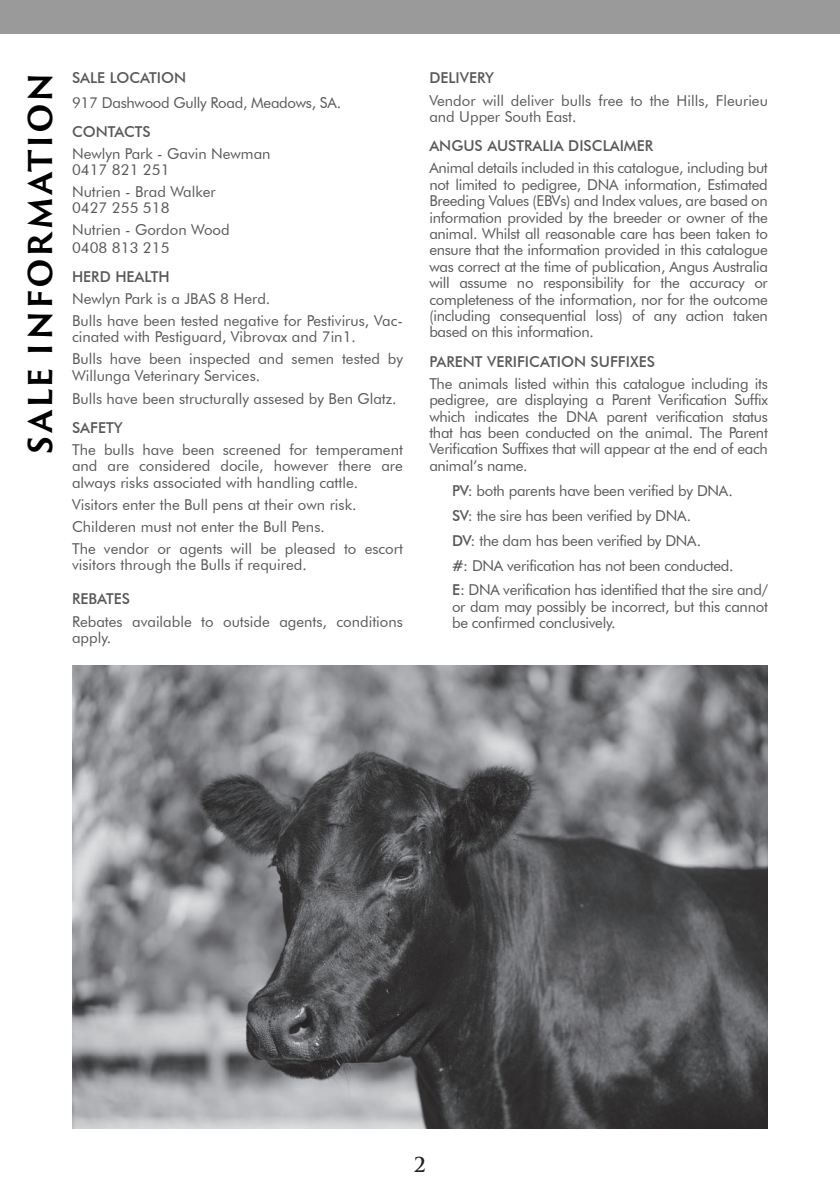
<style>
.page{position:relative;width:840px;height:1191px;background:#fff}
.page>*{position:absolute;margin:0;border:0;box-sizing:border-box;transform-origin:0 0}
.t1{font:700 32px "Trajan Sans Pro";letter-spacing:.055em;color:#000}
.t2{font:600 20px "Trajan Pro 3";color:#231f20}
.t3{font:15px/16.4px "Futura BT";color:#57585a}
.t4{font:15px "Futura BT";letter-spacing:-.02em;color:#57585a}
.t5{font:500 15px "Futura BT";color:#57585a}
.s1{font-weight:500}
</style>
<div class="page">
<div style="left:0;top:0;width:839px;height:34px;background:#9a9a9a"></div>
<img style="left:72px;top:665px;width:695px;height:464px">
<p class="t1" style="left:16px;top:454px;width:384px;rotate:-90deg">SALE INFORMATION</p>
<p class="t5" style="left:72px;top:69px;width:116px">SALE LOCATION</p>
<p class="t4" style="left:72px;top:94px;width:270px">917 Dashwood Gully Road, Meadows, SA.</p>
<p class="t5" style="left:72px;top:123px;width:80px">CONTACTS</p>
<p class="t3" style="left:72px;top:145px;width:200px">Newlyn Park - Gavin Newman</p>
<p class="t3" style="left:72px;top:161px;width:99px">0417 821 251</p>
<p class="t3" style="left:72px;top:183px;width:145px">Nutrien - Brad Walker</p>
<p class="t3" style="left:72px;top:199px;width:99px">0427 255 518</p>
<p class="t3" style="left:72px;top:221px;width:159px">Nutrien - Gordon Wood</p>
<p class="t3" style="left:72px;top:239px;width:99px">0408 813 215</p>
<p class="t5" style="left:72px;top:267px;width:99px">HERD HEALTH</p>
<p class="t3" style="left:72px;top:290px;width:200px">Newlyn Park is a JBAS 8 Herd.</p>
<p class="t3" style="left:72px;top:312px;width:332px">Bulls have been tested negative for Pestivirus, Vac&shy;cinated with Pestiguard, Vibrovax and 7in1.</p>
<p class="t3" style="left:72px;top:351px;width:332px">Bulls have been inspected and semen tested by<br>Willunga Veterinary Services.</p>
<p class="t3" style="left:72px;top:390px;width:326px">Bulls have been structurally assesed by Ben Glatz.</p>
<p class="t5" style="left:72px;top:418px;width:52px">SAFETY</p>
<p class="t3" style="left:72px;top:441px;width:332px;text-align:justify">The bulls have been screened for temperament and are considered docile, however there are always risks associated with handling cattle.</p>
<p class="t3" style="left:72px;top:496px;width:286px">Visitors enter the Bull pens at their own risk.</p>
<p class="t3" style="left:72px;top:518px;width:254px">Childeren must not enter the Bull Pens.</p>
<p class="t3" style="left:72px;top:540px;width:332px">The vendor or agents will be pleased to escort visitors through the Bulls if required.</p>
<p class="t5" style="left:72px;top:590px;width:59px">REBATES</p>
<p class="t3" style="left:72px;top:613px;width:332px">Rebates available to outside agents, conditions apply.</p>
<p class="t5" style="left:429px;top:69px;width:66px">DELIVERY</p>
<p class="t3" style="left:429px;top:92px;width:340px">Vendor will deliver bulls free to the Hills, Fleurieu and Upper South East.</p>
<p class="t5" style="left:429px;top:137px;width:225px">ANGUS AUSTRALIA DISCLAIMER</p>
<p class="t3" style="left:429px;top:160px;width:340px;text-align:justify">Animal details included in this catalogue, including but not limited to pedigree, DNA information, Estimated Breeding Values (EBVs) and Index values, are based on information provided by the breeder or owner of the animal. Whilst all reasonable care has been taken to ensure that the information provided in this catalogue was correct at the time of publication, Angus Australia will assume no responsibility for the accuracy or completeness of the information, nor for the outcome (including consequential loss) of any action taken based on this information.</p>
<p class="t5" style="left:429px;top:352px;width:227px">PARENT VERIFICATION SUFFIXES</p>
<p class="t3" style="left:429px;top:375px;width:340px;text-align:justify">The animals listed within this catalogue including its pedigree, are displaying a Parent Verification Suffix which indicates the DNA parent verification status that has been conducted on the animal. The Parent Verification Suffixes that will appear at the end of each animal’s name.</p>
<p class="t4" style="left:452px;top:481px;width:282px"><span class="s1">PV:</span> both parents have been verified by DNA.</p>
<p class="t4" style="left:452px;top:506px;width:240px"><span class="s1">SV:</span> the sire has been verified by DNA.</p>
<p class="t4" style="left:452px;top:531px;width:250px"><span class="s1">DV:</span> the dam has been verified by DNA.</p>
<p class="t4" style="left:452px;top:556px;width:283px"><span class="s1">#:</span> DNA verification has not been conducted.</p>
<p class="t3" style="left:452px;top:582px;width:317px;text-align:justify"><span class="s1">E:</span> DNA verification has identified that the sire and/ or dam may possibly be incorrect, but this cannot be confirmed conclusively.</p>
<h2 class="t2" style="left:414px;top:1150px;width:13px">2</h2>
</div>
